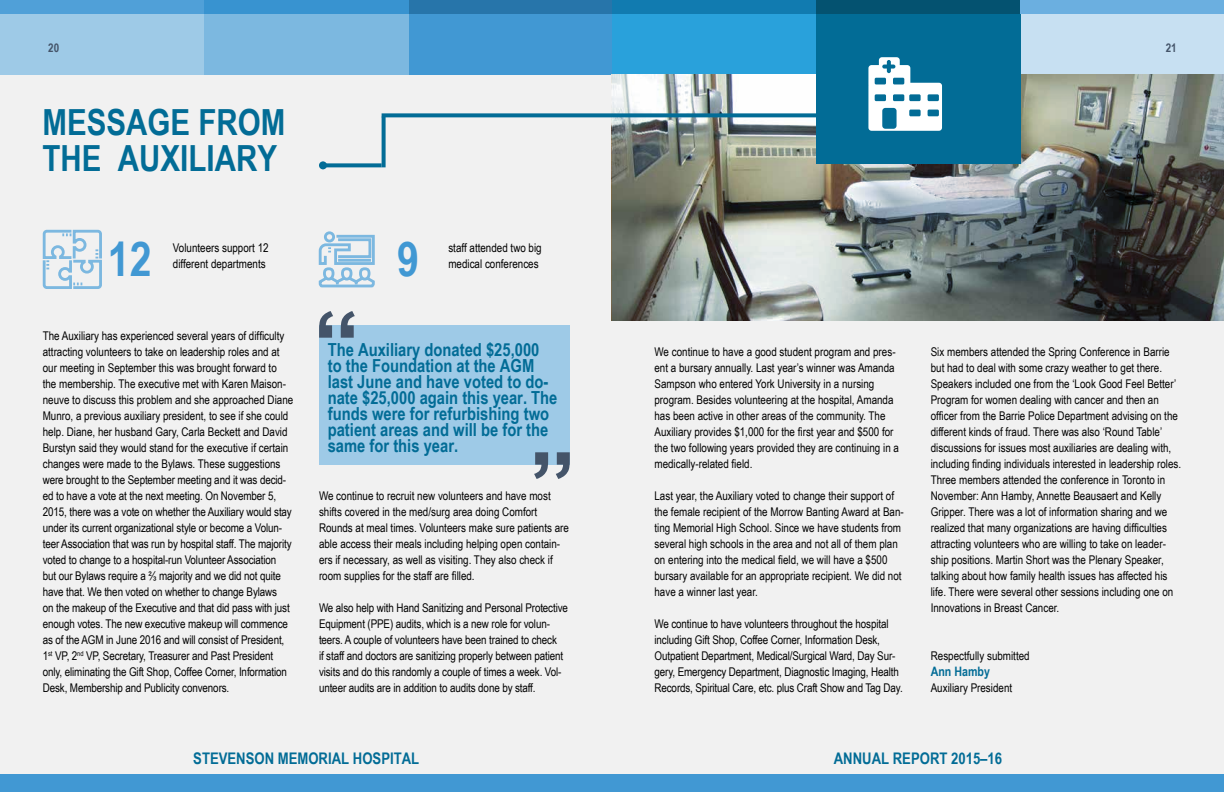
<style>
.page{position:relative;width:1224px;height:792px;background:#f1f1f1}
.page>*{position:absolute;margin:0;border:0;box-sizing:border-box;transform-origin:0 0}
.t1{font:700 48px "Arial Narrow";color:#4198d3}
.t2{font:700 36px/36px "Arial Narrow";color:#026c96}
.t3{font:700 18px/16px "Arial Narrow";color:#026c96}
.t4{font:700 16px "Arial Narrow";color:#026c96}
.t5{font:700 13px "Arial Narrow";color:#026c96}
.t6{font:12px/16px "Arial Narrow";color:#000}
.t7{font:700 12px "Arial Narrow";color:#445469}
</style>
<div class="page">
<div style="left:612px;top:1px;width:204px;height:74px;background:#29a1db"></div>
<div style="left:408px;top:1px;width:204px;height:74px;background:#4198d3"></div>
<div style="left:204px;top:1px;width:204px;height:74px;background:#7cb8e0"></div>
<div style="left:0;top:0;width:204px;height:75px;background:#9ecae7"></div>
<div style="left:1020px;top:0;width:204px;height:75px;background:#c7e0f2"></div>
<img style="left:612px;top:74px;width:612px;height:247px">
<div style="left:324px;top:231px;width:11px;height:11px;border:3px solid #7cb8e0;border-radius:50%"></div>
<svg style="left:318px;top:233px;width:57px;height:55px"></svg>
<svg style="left:382px;top:113px;width:434px;height:4px;background:#17779d"></svg>
<div style="left:319px;top:161px;width:8px;height:8px;background:#026c96;border-radius:50%"></div>
<svg style="left:382px;top:117px;width:4px;height:50px"></svg>
<svg style="left:326px;top:163px;width:56px;height:4px"></svg>
<div style="left:319px;top:325px;width:251px;height:140px;background:#9ecae7"></div>
<svg style="left:319px;top:311px;width:36px;height:27px"></svg>
<svg style="left:534px;top:452px;width:36px;height:27px"></svg>
<svg style="left:42px;top:229px;width:60px;height:60px"></svg>
<div style="left:816px;top:1px;width:204px;height:163px;background:#026c96"></div>
<svg style="left:868px;top:57px;width:74px;height:74px"></svg>
<div style="left:816px;top:0;width:204px;height:13px;background:#045270"></div>
<div style="left:612px;top:0;width:204px;height:13px;background:#117bb0"></div>
<div style="left:408px;top:0;width:204px;height:13px;background:#2775aa"></div>
<div style="left:204px;top:0;width:204px;height:13px;background:#3893d0"></div>
<div style="left:0;top:0;width:204px;height:13px;background:#50a0d8"></div>
<div style="left:1020px;top:0;width:204px;height:13px;background:#6bafe0"></div>
<div style="left:0;top:774px;width:612px;height:18px;background:#4198d3"></div>
<div style="left:612px;top:774px;width:612px;height:18px;background:#4198d3"></div>
<p class="t7" style="left:48px;top:39px;width:12px">20</p>
<p class="t7" style="left:1166px;top:39px;width:12px">21</p>
<h2 class="t2" style="left:43px;top:102px;width:244px">MESSAGE FROM<br>THE AUXILIARY</h2>
<h1 class="t1" style="left:108px;top:223px;width:45px">12</h1>
<p class="t6" style="left:173px;top:239px;width:97px">Volunteers support 12</p>
<p class="t6" style="left:173px;top:255px;width:94px">different departments</p>
<p class="t6" style="left:43px;top:327px;width:252px">The Auxiliary has experienced several years of difficulty attracting volunteers to take on leadership roles and at our meeting in September this was brought forward to the membership. The executive met with Karen Maison&shy;neuve to discuss this problem and she approached Diane Munro, a previous auxiliary president, to see if she could help. Diane, her husband Gary, Carla Beckett and David Burstyn said they would stand for the executive if certain changes were made to the Bylaws. These suggestions were brought to the September meeting and it was decid&shy;ed to have a vote at the next meeting. On November 5, 2015, there was a vote on whether the Auxiliary would stay under its current organizational style or become a Volun&shy;teer Association that was run by hospital staff. The majority voted to change to a hospital-run Volunteer Association<br>but our Bylaws require a ²⁄³ majority and we did not quite have that. We then voted on whether to change Bylaws<br>on the makeup of the Executive and that did pass with just enough votes. The new executive makeup will commence as of the AGM in June 2016 and will consist of President, 1<sup>st</sup> VP, 2<sup>nd</sup> VP, Secretary, Treasurer and Past President only, eliminating the Gift Shop, Coffee Corner, Information Desk, Membership and Publicity convenors.</p>
<h1 class="t1" style="left:397px;top:223px;width:23px">9</h1>
<p class="t6" style="left:448px;top:239px;width:95px">staff attended two big medical conferences</p>
<h3 class="t3" style="left:328px;top:341px;width:231px">The Auxiliary donated $25,000 to the Foundation at the AGM last June and have voted to do&shy;nate $25,000 again this year. The funds were for refurbishing two patient areas and will be for the same for this year.</h3>
<p class="t6" style="left:319px;top:487px;width:251px">We continue to recruit new volunteers and have most shifts covered in the med/surg area doing Comfort Rounds at meal times. Volunteers make sure patients are able access their meals including helping open contain&shy;ers if necessary, as well as visiting. They also check if room supplies for the staff are filled.</p>
<p class="t6" style="left:319px;top:599px;width:251px">We also help with Hand Sanitizing and Personal Protective Equipment (PPE) audits, which is a new role for volun&shy;teers. A couple of volunteers have been trained to check<br>if staff and doctors are sanitizing properly between patient visits and do this randomly a couple of times a week. Vol&shy;unteer audits are in addition to audits done by staff.</p>
<p class="t6" style="left:655px;top:343px;width:246px">We continue to have a good student program and pres&shy;ent a bursary annually. Last year’s winner was Amanda Sampson who entered York University in a nursing program. Besides volunteering at the hospital, Amanda has been active in other areas of the community. The Auxiliary provides $1,000 for the first year and $500 for the two following years provided they are continuing in a medically-related field.</p>
<p class="t6" style="left:655px;top:487px;width:251px">Last year, the Auxiliary voted to change their support of the female recipient of the Morrow Banting Award at Ban&shy;ting Memorial High School. Since we have students from several high schools in the area and not all of them plan on entering into the medical field, we will have a $500 bursary available for an appropriate recipient. We did not have a winner last year.</p>
<p class="t6" style="left:655px;top:615px;width:250px">We continue to have volunteers throughout the hospital including Gift Shop, Coffee Corner, Information Desk, Outpatient Department, Medical/Surgical Ward, Day Sur&shy;gery, Emergency Department, Diagnostic Imaging, Health Records, Spiritual Care, etc. plus Craft Show and Tag Day.</p>
<p class="t6" style="left:931px;top:343px;width:252px">Six members attended the Spring Conference in Barrie but had to deal with some crazy weather to get there.<br>Speakers included one from the ‘Look Good Feel Better’ Program for women dealing with cancer and then an officer from the Barrie Police Department advising on the different kinds of fraud. There was also ‘Round Table’ discussions for issues most auxiliaries are dealing with, including finding individuals interested in leadership roles.<br>Three members attended the conference in Toronto in November: Ann Hamby, Annette Beausaert and Kelly Gripper. There was a lot of information sharing and we realized that many organizations are having difficulties attracting volunteers who are willing to take on leader&shy;ship positions. Martin Short was the Plenary Speaker, talking about how family health issues has affected his life. There were several other sessions including one on Innovations in Breast Cancer.</p>
<p class="t6" style="left:931px;top:647px;width:100px">Respectfully submitted</p>
<p class="t5" style="left:931px;top:662px;width:61px">Ann Hamby</p>
<p class="t6" style="left:931px;top:679px;width:83px">Auxiliary President</p>
<h3 class="t4" style="left:193px;top:746px;width:227px">STEVENSON MEMORIAL HOSPITAL</h3>
<h3 class="t4" style="left:834px;top:746px;width:170px">ANNUAL REPORT 2015–16</h3>
</div>
